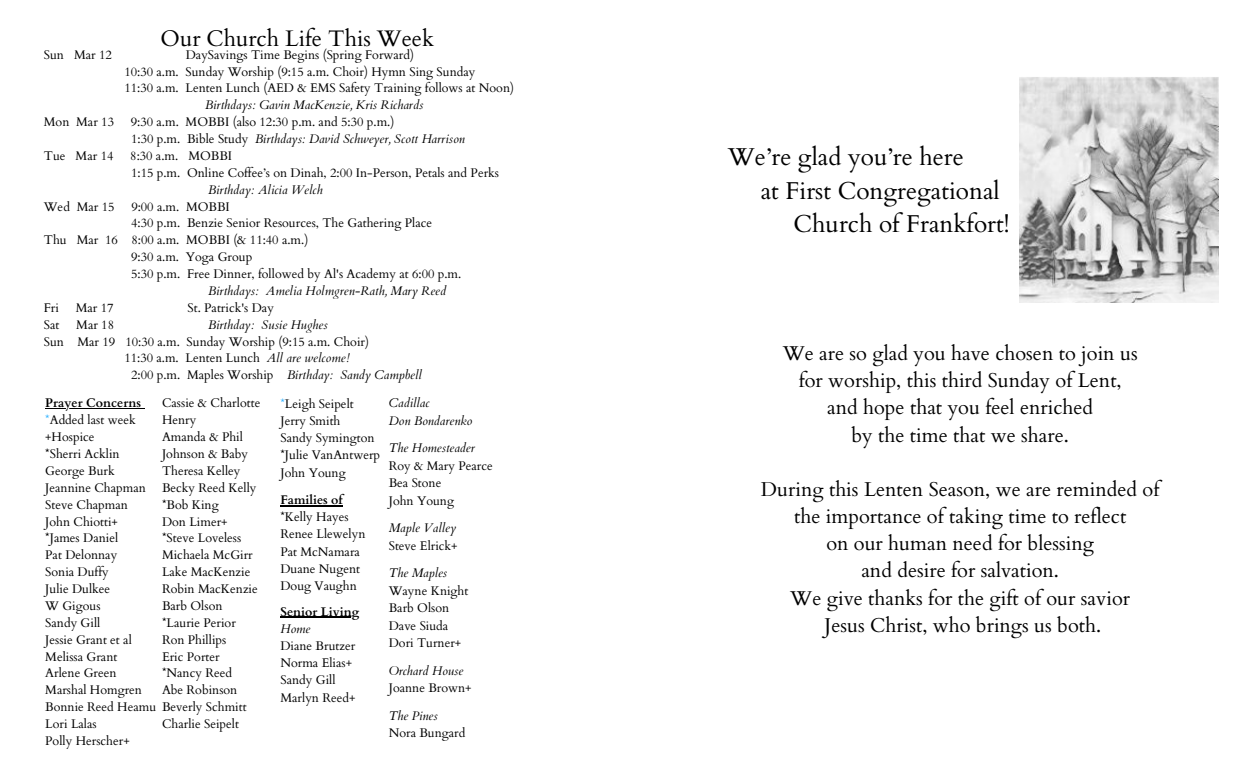
<style>
.page{position:relative;width:1260px;height:765px;background:#fff}
.page>*{position:absolute;margin:0;border:0;box-sizing:border-box;transform-origin:0 0}
.t1{font:24.38px "Cardo";color:#000}
.t2{font:22.5px "Cardo";color:#000}
.t3{font:20px/27.2px "Cardo";color:#000;text-align:center}
.t4{font:12.5px/16.9px "Cardo";color:#000}
.t5{font:italic 12.5px/17.5px "Cardo";color:#000}
.t6{font:700 12.5px "Cardo";color:#000}
.s1{font-style:italic}
.s2{font-style:normal}
.s3{font-weight:700}
.s4{color:#38b6ff}
</style>
<div class="page">
<img style="left:1019px;top:77px;width:200px;height:225px">
<hr style="left:45px;top:408px;width:96px;height:1px;background:#000">
<hr style="left:280px;top:505px;width:63px;height:1px;background:#000">
<hr style="left:280px;top:617px;width:79px;height:1px;background:#000">
<h2 class="t2" style="left:161px;top:24px;width:275px">Our Church Life This Week</h2>
<p class="t4" style="left:44px;top:46px;width:70px">Sun Mar 12</p>
<p class="t4" style="left:124px;top:46px;width:391px;text-indent:61px">DaySavings Time Begins (Spring Forward)<br>10:30 a.m. Sunday Worship (9:15 a.m. Choir) Hymn Sing Sunday<br>11:30 a.m. Lenten Lunch (AED &amp; EMS Safety Training follows at Noon)</p>
<p class="t5" style="left:205px;top:97px;width:220px">Birthdays: Gavin MacKenzie, Kris Richards</p>
<p class="t4" style="left:44px;top:114px;width:72px">Mon Mar 13</p>
<p class="t4" style="left:131px;top:114px;width:336px">9:30 a.m. MOBBI (also 12:30 p.m. and 5:30 p.m.)<br>1:30 p.m. Bible Study <span class="s1">Birthdays: David Schweyer, Scott Harrison</span></p>
<p class="t4" style="left:44px;top:148px;width:71px">Tue Mar 14</p>
<p class="t4" style="left:130px;top:148px;width:370px">8:30 a.m. MOBBI<br>1:15 p.m. Online Coffee’s on Dinah, 2:00 In-Person, Petals and Perks</p>
<p class="t5" style="left:208px;top:181px;width:116px">Birthday: Alicia Welch</p>
<p class="t4" style="left:44px;top:198px;width:72px">Wed Mar 15</p>
<p class="t4" style="left:131px;top:198px;width:100px">9:00 a.m. MOBBI</p>
<p class="t4" style="left:131px;top:215px;width:303px">4:30 p.m. Benzie Senior Resources, The Gathering Place</p>
<p class="t4" style="left:44px;top:232px;width:266px">Thu Mar 16 8:00 a.m. MOBBI (&amp; 11:40 a.m.)</p>
<p class="t4" style="left:131px;top:249px;width:123px">9:30 a.m. Yoga Group</p>
<p class="t4" style="left:131px;top:266px;width:332px">5:30 p.m. Free Dinner, followed by Al's Academy at 6:00 p.m.</p>
<p class="t5" style="left:208px;top:282px;width:239px">Birthdays: Amelia Holmgren-Rath, Mary Reed</p>
<p class="t4" style="left:44px;top:299px;width:17px">Fri</p>
<p class="t4" style="left:76px;top:299px;width:39px">Mar 17</p>
<p class="t4" style="left:188px;top:299px;width:88px">St. Patrick's Day</p>
<p class="t4" style="left:44px;top:316px;width:17px">Sat</p>
<p class="t4" style="left:76px;top:316px;width:39px">Mar 18</p>
<p class="t5" style="left:208px;top:316px;width:121px">Birthday: Susie Hughes</p>
<p class="t4" style="left:44px;top:333px;width:327px">Sun Mar 19 10:30 a.m. Sunday Worship (9:15 a.m. Choir)</p>
<p class="t4" style="left:124px;top:350px;width:227px">11:30 a.m. Lenten Lunch <span class="s1">All are welcome!</span></p>
<p class="t5" style="left:131px;top:367px;width:292px"><span class="s2">2:00 p.m. Maples Worship</span> Birthday: Sandy Campbell</p>
<p class="t4" style="left:45px;top:395px;width:112px"><span class="s3">Prayer Concerns </span><span class="s4">*</span>Added last week +Hospice<br>*Sherri Acklin<br>George Burk<br>Jeannine Chapman<br>Steve Chapman<br>John Chiotti+<br>*James Daniel<br>Pat Delonnay<br>Sonia Duffy<br>Julie Dulkee<br>W Gigous<br>Sandy Gill<br>Jessie Grant et al<br>Melissa Grant<br>Arlene Green<br>Marshal Homgren<br>Bonnie Reed Heamu<br>Lori Lalas<br>Polly Herscher+</p>
<p class="t4" style="left:162px;top:395px;width:100px">Cassie &amp; Charlotte<br>Henry<br>Amanda &amp; Phil<br>Johnson &amp; Baby<br>Theresa Kelley<br>Becky Reed Kelly *Bob King<br>Don Limer+ *Steve Loveless<br>Michaela McGirr<br>Lake MacKenzie<br>Robin MacKenzie<br>Barb Olson *Laurie Perior<br>Ron Phillips<br>Eric Porter *Nancy Reed<br>Abe Robinson<br>Beverly Schmitt<br>Charlie Seipelt</p>
<p class="t4" style="left:280px;top:395px;width:101px"><span class="s4">*</span>Leigh Seipelt<br>Jerry Smith<br>Sandy Symington *Julie VanAntwerp<br>John Young</p>
<p class="t5" style="left:389px;top:394px;width:85px">Cadillac<br>Don Bondarenko</p>
<p class="t5" style="left:389px;top:439px;width:88px">The Homesteader</p>
<p class="t4" style="left:389px;top:457px;width:106px;line-height:17.5px">Roy &amp; Mary Pearce<br>Bea Stone<br>John Young</p>
<p class="t5" style="left:389px;top:519px;width:69px">Maple Valley</p>
<p class="t4" style="left:389px;top:537px;width:70px">Steve Elrick+</p>
<p class="t5" style="left:389px;top:564px;width:60px">The Maples</p>
<p class="t4" style="left:389px;top:582px;width:81px;line-height:17.5px">Wayne Knight<br>Barb Olson<br>Dave Siuda<br>Dori Turner+</p>
<p class="t5" style="left:389px;top:662px;width:76px">Orchard House</p>
<p class="t4" style="left:389px;top:680px;width:84px">Joanne Brown+</p>
<p class="t5" style="left:389px;top:707px;width:50px">The Pines</p>
<p class="t4" style="left:389px;top:725px;width:78px">Nora Bungard</p>
<p class="t6" style="left:280px;top:492px;width:64px">Families of</p>
<p class="t4" style="left:280px;top:509px;width:87px">*Kelly Hayes<br>Renee Llewelyn<br>Pat McNamara<br>Duane Nugent<br>Doug Vaughn</p>
<p class="t6" style="left:280px;top:603px;width:80px">Senior Living</p>
<p class="t5" style="left:280px;top:620px;width:32px">Home</p>
<p class="t4" style="left:280px;top:637px;width:76px">Diane Brutzer<br>Norma Elias+<br>Sandy Gill<br>Marlyn Reed+</p>
<h1 class="t1" style="left:728px;top:141px;width:237px">We’re glad you’re here</h1>
<h1 class="t1" style="left:761px;top:175px;width:241px">at First Congregational</h1>
<h1 class="t1" style="left:794px;top:208px;width:218px">Church of Frankfort!</h1>
<h3 class="t3" style="left:783px;top:340px;width:356px">We are so glad you have chosen to join us for worship, this third Sunday of Lent, and hope that you feel enriched<br>by the time that we share.</h3>
<h3 class="t3" style="left:761px;top:476px;width:400px">During this Lenten Season, we are reminded of the importance of taking time to reflect<br>on our human need for blessing<br>and desire for salvation.<br>We give thanks for the gift of our savior<br>Jesus Christ, who brings us both.</h3>
</div>
